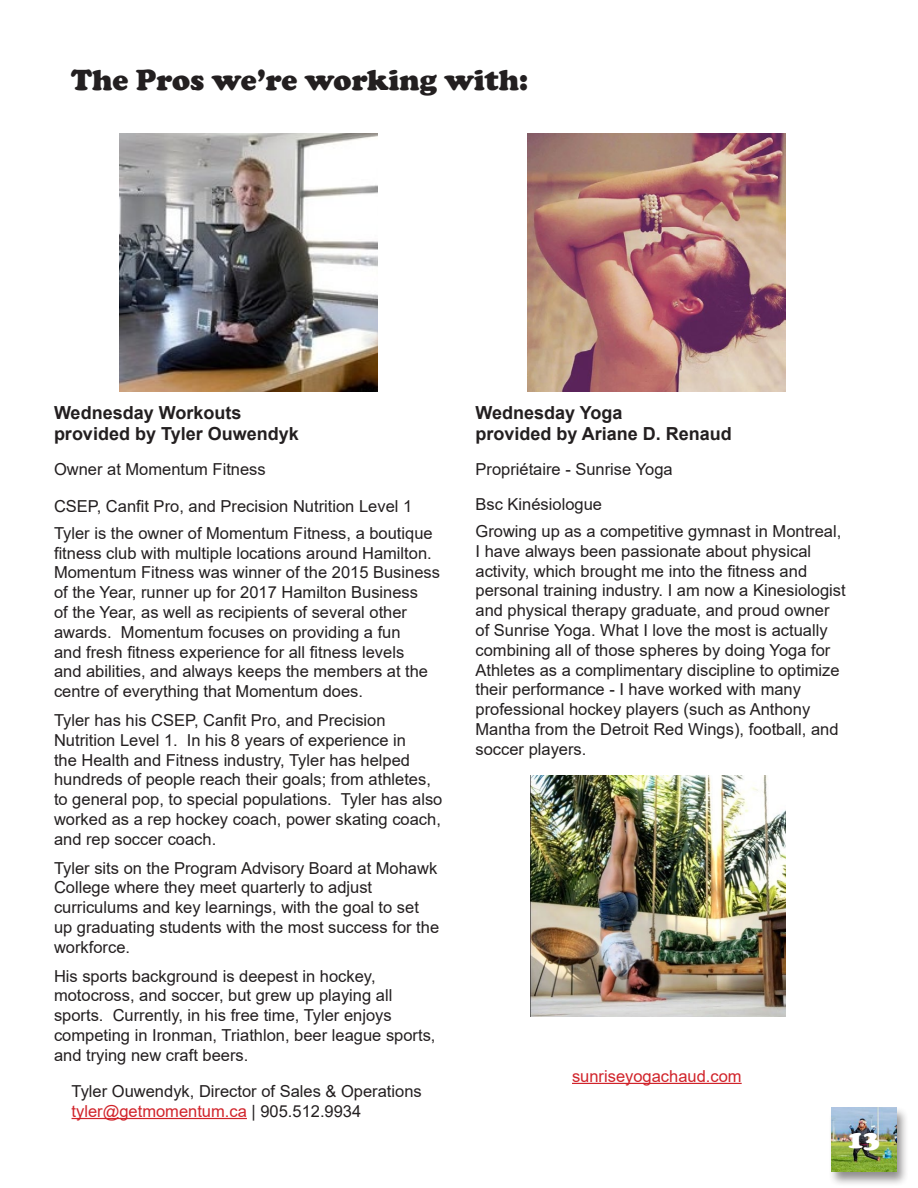
<style>
.page{position:relative;width:918px;height:1188px;background:#fff}
.page>*{position:absolute;margin:0;border:0;box-sizing:border-box;transform-origin:0 0}
.Heading{font:900 30px "Cooper";color:#231f20}
.t1{font:900 27px "Cooper";color:#fff}
.Sub_heading{font:700 18px/21.6px "Arial";color:#231f20}
.Sub_heading-2{font:16.5px/19.8px "Arial";color:#231f20}
.t2{font:16.5px "Arial";color:#d1232a}
.s1{color:#d1232a}
</style>
<div class="page">
<div style="left:828px;top:1107px;width:81px;height:80px;background:#231f20;opacity:.5"></div>
<img style="left:832px;top:1107px;width:64px;height:64px">
<img style="left:119px;top:134px;width:258px;height:258px">
<img style="left:528px;top:134px;width:258px;height:258px">
<img style="left:531px;top:775px;width:255px;height:242px">
<hr style="left:572px;top:1083px;width:170px;height:1px;background:#d1232a">
<hr style="left:72px;top:1118px;width:175px;height:1px;background:#d1232a">
<p class="Heading" style="left:71px;top:63px;width:459px">The Pros we’re working with:</p>
<p class="Sub_heading" style="left:54px;top:402px;width:246px">Wednesday Workouts provided by Tyler Ouwendyk</p>
<p class="Sub_heading-2" style="left:54px;top:459px;width:213px">Owner at Momentum Fitness</p>
<p class="Sub_heading-2" style="left:54px;top:496px;width:360px">CSEP, Canfit Pro, and Precision Nutrition Level 1</p>
<p class="Sub_heading-2" style="left:54px;top:523px;width:388px">Tyler is the owner of Momentum Fitness, a boutique fitness club with multiple locations around Hamilton.<br>Momentum Fitness was winner of the 2015 Business of the Year, runner up for 2017 Hamilton Business<br>of the Year, as well as recipients of several other awards. Momentum focuses on providing a fun<br>and fresh fitness experience for all fitness levels<br>and abilities, and always keeps the members at the centre of everything that Momentum does.</p>
<p class="Sub_heading-2" style="left:54px;top:710px;width:390px">Tyler has his CSEP, Canfit Pro, and Precision Nutrition Level 1. In his 8 years of experience in<br>the Health and Fitness industry, Tyler has helped hundreds of people reach their goals; from athletes, to general pop, to special populations. Tyler has also worked as a rep hockey coach, power skating coach, and rep soccer coach.</p>
<p class="Sub_heading-2" style="left:54px;top:858px;width:387px">Tyler sits on the Program Advisory Board at Mohawk College where they meet quarterly to adjust curriculums and key learnings, with the goal to set up graduating students with the most success for the workforce.</p>
<p class="Sub_heading-2" style="left:54px;top:966px;width:383px">His sports background is deepest in hockey, motocross, and soccer, but grew up playing all sports. Currently, in his free time, Tyler enjoys competing in Ironman, Triathlon, beer league sports, and trying new craft beers.</p>
<p class="Sub_heading-2" style="left:72px;top:1081px;width:352px">Tyler Ouwendyk, Director of Sales &amp; Operations <span class="s1">tyler@getmomentum.ca</span> | 905.512.9934</p>
<p class="Sub_heading" style="left:476px;top:402px;width:258px">Wednesday Yoga<br>provided by Ariane D. Renaud</p>
<p class="Sub_heading-2" style="left:476px;top:459px;width:199px">Propriétaire - Sunrise Yoga</p>
<p class="Sub_heading-2" style="left:476px;top:494px;width:128px">Bsc Kinésiologue</p>
<p class="Sub_heading-2" style="left:476px;top:521px;width:372px">Growing up as a competitive gymnast in Montreal, I have always been passionate about physical activity, which brought me into the fitness and personal training industry. I am now a Kinesiologist and physical therapy graduate, and proud owner of Sunrise Yoga. What I love the most is actually combining all of those spheres by doing Yoga for Athletes as a complimentary discipline to optimize their performance - I have worked with many professional hockey players (such as Anthony Mantha from the Detroit Red Wings), football, and soccer players.</p>
<p class="t2" style="left:572px;top:1065px;width:171px">sunriseyogachaud.com</p>
<h2 class="t1" style="left:848px;top:1123px;width:34px">13</h2>
</div>
